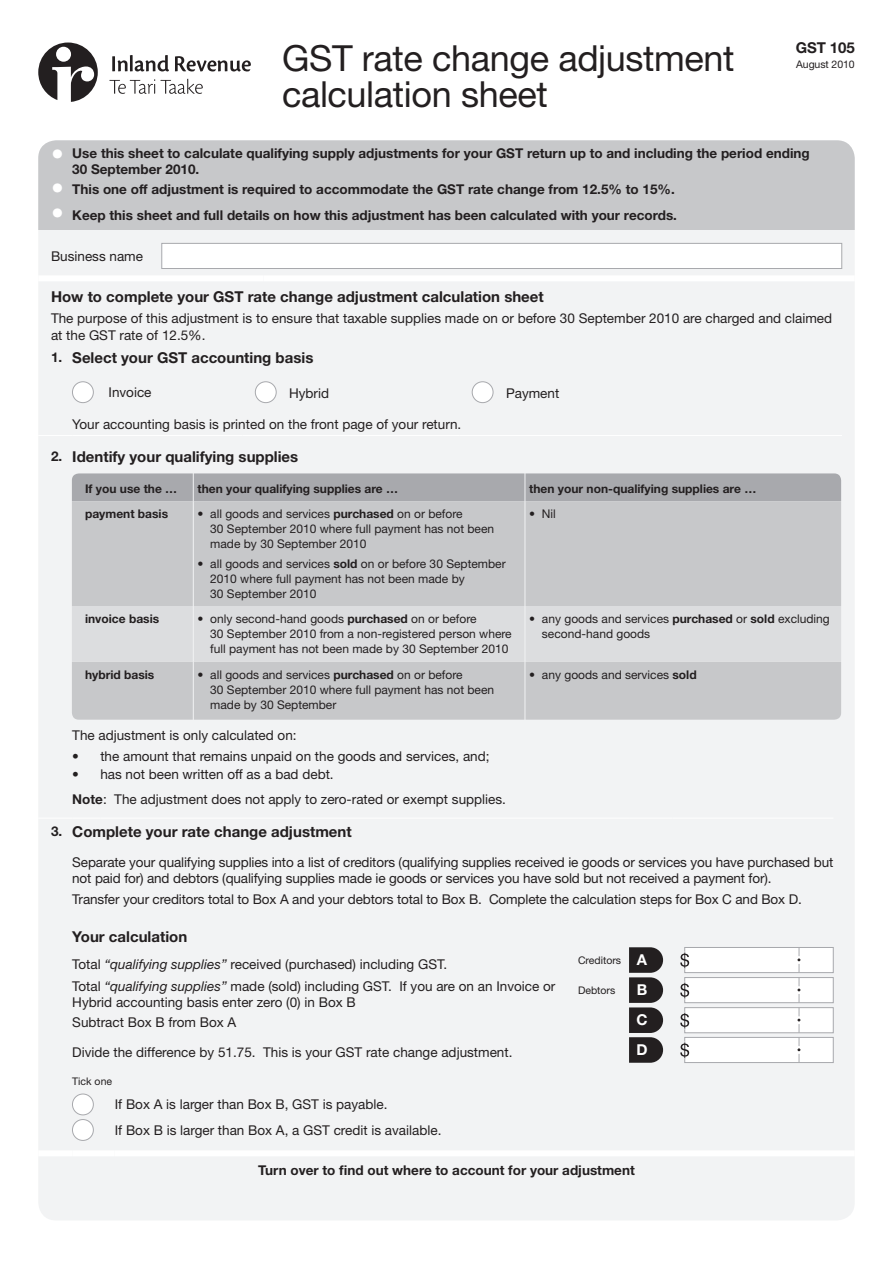
<style>
.page{position:relative;width:893px;height:1263px;background:#fff}
.page>*{position:absolute;margin:0;border:0;box-sizing:border-box;transform-origin:0 0}
.t1{font:36px/36px "Helvetica Neue LT Std";letter-spacing:-.01em;color:#231f20}
.t2{font:700 15px "Helvetica Neue LT Std";color:#231f20}
.t3{font:700 15px "Helvetica Neue LT Std";color:#fff}
.t4{font:13.5px/16.5px "Helvetica Neue LT Std";color:#231f20}
.t5{font:700 13.5px/16.5px "Helvetica Neue LT Std";color:#231f20}
.t6{font:12px/15px "Helvetica Neue LT Std";color:#231f20}
.t7{font:700 12px "Helvetica Neue LT Std";color:#231f20}
.t8{font:10.5px "Helvetica Neue LT Std";color:#231f20}
.s1{font-size:25.5px;color:#fff}
.s2{font-size:13.5px}
.s3{font-weight:700}
.s4{font-style:italic}
.s5{font-weight:700;font-size:15px;color:#fff}
</style>
<div class="page">
<div style="left:38px;top:140px;width:817px;height:1080px;background:#f2f3f4;border-radius:18px"></div>
<div style="left:38px;top:140px;width:817px;height:90px;background:#c7c8ca"></div>
<svg style="left:109px;top:79px;width:94px;height:15px"></svg>
<svg style="left:112px;top:55px;width:139px;height:16px"></svg>
<svg style="left:38px;top:43px;width:60px;height:59px"></svg>
<div style="left:38px;top:275px;width:226px;height:6px;background:#fff"></div>
<div style="left:264px;top:275px;width:591px;height:6px;background:#fff"></div>
<div style="left:162px;top:243px;width:680px;height:26px;background:#fff;border:1px solid #a8a9ad"></div>
<hr style="left:38px;top:435px;width:34px;height:1px;background:#fff">
<hr style="left:72px;top:435px;width:170px;height:1px;background:#fff">
<hr style="left:242px;top:435px;width:47px;height:1px;background:#fff">
<hr style="left:289px;top:435px;width:170px;height:1px;background:#fff">
<hr style="left:459px;top:435px;width:47px;height:1px;background:#fff">
<hr style="left:506px;top:435px;width:336px;height:1px;background:#fff">
<div style="left:72px;top:382px;width:21px;height:21px;background:#fff;border-radius:50%"></div>
<div style="left:72px;top:382px;width:22px;height:21px;border:1px solid #a8a9ad;border-radius:50%"></div>
<div style="left:255px;top:382px;width:21px;height:21px;background:#fff;border-radius:50%"></div>
<div style="left:255px;top:382px;width:21px;height:21px;border:1px solid #a8a9ad;border-radius:50%"></div>
<div style="left:472px;top:382px;width:21px;height:21px;background:#fff;border-radius:50%"></div>
<div style="left:472px;top:382px;width:21px;height:21px;border:1px solid #a8a9ad;border-radius:50%"></div>
<hr style="left:38px;top:818px;width:34px;height:1px;background:#fff">
<hr style="left:100px;top:818px;width:478px;height:1px;background:#fff">
<hr style="left:578px;top:818px;width:51px;height:1px;background:#fff">
<hr style="left:629px;top:818px;width:44px;height:1px;background:#fff">
<hr style="left:673px;top:818px;width:160px;height:1px;background:#fff">
<div style="left:73px;top:475px;width:767px;height:26px;background:#a8a9ad"></div>
<div style="left:73px;top:501px;width:767px;height:217px;background:#c7c8ca"></div>
<div style="left:73px;top:606px;width:767px;height:56px;background:#dcdddf"></div>
<hr style="left:193px;top:471px;width:1px;height:30px;background:#f2f3f4">
<hr style="left:525px;top:471px;width:1px;height:30px;background:#f2f3f4">
<hr style="left:193px;top:501px;width:1px;height:105px;background:#f2f3f4">
<hr style="left:525px;top:501px;width:1px;height:105px;background:#f2f3f4">
<hr style="left:193px;top:606px;width:1px;height:56px;background:#f2f3f4">
<hr style="left:525px;top:606px;width:1px;height:56px;background:#f2f3f4">
<hr style="left:193px;top:662px;width:1px;height:59px;background:#f2f3f4">
<hr style="left:525px;top:662px;width:1px;height:59px;background:#f2f3f4">
<div style="left:684px;top:947px;width:149px;height:26px;background:#fff;border:1px solid #a8a9ad"></div>
<svg style="left:680px;top:952px;width:9px;height:17px"></svg>
<div style="left:684px;top:977px;width:149px;height:26px;background:#fff;border:1px solid #a8a9ad"></div>
<svg style="left:680px;top:982px;width:9px;height:17px"></svg>
<div style="left:684px;top:1007px;width:149px;height:26px;background:#fff;border:1px solid #a8a9ad"></div>
<svg style="left:680px;top:1012px;width:9px;height:17px"></svg>
<svg style="left:629px;top:947px;width:34px;height:116px"></svg>
<div style="left:684px;top:1037px;width:149px;height:26px;background:#fff;border:1px solid #a8a9ad"></div>
<svg style="left:680px;top:1041px;width:9px;height:18px"></svg>
<svg style="left:798px;top:947px;width:2px;height:115px"></svg>
<div style="left:38px;top:1150px;width:34px;height:6px;background:#fff"></div>
<div style="left:72px;top:1150px;width:43px;height:6px;background:#fff"></div>
<div style="left:115px;top:1150px;width:740px;height:6px;background:#fff"></div>
<div style="left:72px;top:1094px;width:21px;height:21px;background:#fff;border-radius:50%"></div>
<div style="left:72px;top:1094px;width:22px;height:21px;border:1px solid #a8a9ad;border-radius:50%"></div>
<div style="left:72px;top:1119px;width:21px;height:21px;background:#fff;border-radius:50%"></div>
<div style="left:72px;top:1119px;width:22px;height:21px;border:1px solid #a8a9ad;border-radius:50%"></div>
<div style="left:64px;top:466px;width:785px;height:261px;border:8px solid #f2f3f4;border-radius:11px"></div>
<h1 class="t1" style="left:282px;top:40px;width:454px">GST rate change adjustment calculation sheet</h1>
<p class="t2" style="left:796px;top:39px;width:60px">GST 105</p>
<p class="t8" style="left:796px;top:58px;width:60px">August 2010</p>
<p class="t5" style="left:72px;top:145px;width:739px;text-indent:-21px"><span class="s1">•</span> Use this sheet to calculate qualifying supply adjustments for your GST return up to and including the period ending<br>30 September 2010.</p>
<p class="t5" style="left:51px;top:181px;width:625px"><span class="s1">•</span> This one off adjustment is required to accommodate the GST rate change from 12.5% to 15%.</p>
<p class="t5" style="left:51px;top:206px;width:627px"><span class="s1">•</span> Keep this sheet and full details on how this adjustment has been calculated with your records.</p>
<p class="t4" style="left:51px;top:247px;width:94px">Business name</p>
<p class="t2" style="left:51px;top:288px;width:494px">How to complete your GST rate change adjustment calculation sheet</p>
<p class="t4" style="left:51px;top:310px;width:783px">The purpose of this adjustment is to ensure that taxable supplies made on or before 30 September 2010 are charged and claimed at the GST rate of 12.5%.</p>
<p class="t2" style="left:51px;top:348px;width:264px"><span class="s2">1.</span> Select your GST accounting basis</p>
<p class="t4" style="left:109px;top:384px;width:44px">Invoice</p>
<p class="t4" style="left:289px;top:384px;width:42px">Hybrid</p>
<p class="t4" style="left:506px;top:384px;width:55px">Payment</p>
<p class="t4" style="left:72px;top:416px;width:391px">Your accounting basis is printed on the front page of your return.</p>
<p class="t2" style="left:51px;top:447px;width:249px"><span class="s2">2.</span> Identify your qualifying supplies</p>
<p class="t7" style="left:85px;top:481px;width:94px">If you use the …</p>
<p class="t7" style="left:198px;top:481px;width:202px">then your qualifying supplies are …</p>
<p class="t7" style="left:529px;top:481px;width:229px">then your non-qualifying supplies are …</p>
<p class="t7" style="left:85px;top:507px;width:85px">payment basis</p>
<p class="t6" style="left:210px;top:506px;width:285px;text-indent:-13px">• all goods and services <span class="s3">purchased</span> on or before<br>30 September 2010 where full payment has not been made by 30 September 2010</p>
<p class="t6" style="left:210px;top:556px;width:297px;text-indent:-13px">• all goods and services <span class="s3">sold</span> on or before 30 September<br>2010 where full payment has not been made by<br>30 September 2010</p>
<p class="t6" style="left:529px;top:506px;width:28px">• Nil</p>
<p class="t7" style="left:85px;top:611px;width:76px">invoice basis</p>
<p class="t6" style="left:210px;top:611px;width:303px;text-indent:-13px">• only second-hand goods <span class="s3">purchased</span> on or before<br>30 September 2010 from a non-registered person where full payment has not been made by 30 September 2010</p>
<p class="t6" style="left:542px;top:611px;width:289px;text-indent:-13px">• any goods and services <span class="s3">purchased</span> or <span class="s3">sold</span> excluding second-hand goods</p>
<p class="t7" style="left:85px;top:667px;width:71px">hybrid basis</p>
<p class="t6" style="left:210px;top:667px;width:285px;text-indent:-13px">• all goods and services <span class="s3">purchased</span> on or before<br>30 September 2010 where full payment has not been made by 30 September</p>
<p class="t6" style="left:529px;top:667px;width:169px">• any goods and services <span class="s3">sold</span></p>
<p class="t4" style="left:72px;top:726px;width:226px">The adjustment is only calculated on:</p>
<p class="t4" style="left:72px;top:748px;width:419px">• the amount that remains unpaid on the goods and services, and;</p>
<p class="t4" style="left:72px;top:762px;width:435px;line-height:24.5px">• has not been written off as a bad debt.<br><span class="s3">Note</span>: The adjustment does not apply to zero-rated or exempt supplies.</p>
<p class="t2" style="left:51px;top:822px;width:302px"><span class="s2">3.</span> Complete your rate change adjustment</p>
<p class="t4" style="left:72px;top:854px;width:762px">Separate your qualifying supplies into a list of creditors (qualifying supplies received ie goods or services you have purchased but not paid for) and debtors (qualifying supplies made ie goods or services you have sold but not received a payment for).</p>
<p class="t4" style="left:72px;top:890px;width:731px">Transfer your creditors total to Box A and your debtors total to Box B. Complete the calculation steps for Box C and Box D.</p>
<p class="t2" style="left:72px;top:927px;width:116px">Your calculation</p>
<p class="t4" style="left:72px;top:956px;width:376px">Total <span class="s4">“qualifying supplies”</span> received (purchased) including GST.</p>
<p class="t8" style="left:578px;top:954px;width:71px">Creditors <span class="s5">A</span></p>
<p class="t4" style="left:72px;top:978px;width:485px">Total <span class="s4">“qualifying supplies”</span> made (sold) including GST. If you are on an Invoice or<br>Hybrid accounting basis enter zero (0) in Box B</p>
<p class="t8" style="left:578px;top:984px;width:39px">Debtors</p>
<p class="t3" style="left:637px;top:980px;width:12px">B</p>
<p class="t4" style="left:72px;top:1014px;width:166px">Subtract Box B from Box A</p>
<p class="t3" style="left:636px;top:1010px;width:13px">C</p>
<p class="t4" style="left:72px;top:1044px;width:442px">Divide the difference by 51.75. This is your GST rate change adjustment.</p>
<p class="t3" style="left:636px;top:1040px;width:13px">D</p>
<p class="t8" style="left:72px;top:1075px;width:41px">Tick one</p>
<p class="t4" style="left:115px;top:1091px;width:328px;line-height:25.5px">If Box A is larger than Box B, GST is payable.<br>If Box B is larger than Box A, a GST credit is available.</p>
<p class="t5" style="left:258px;top:1162px;width:378px">Turn over to find out where to account for your adjustment</p>
</div>
